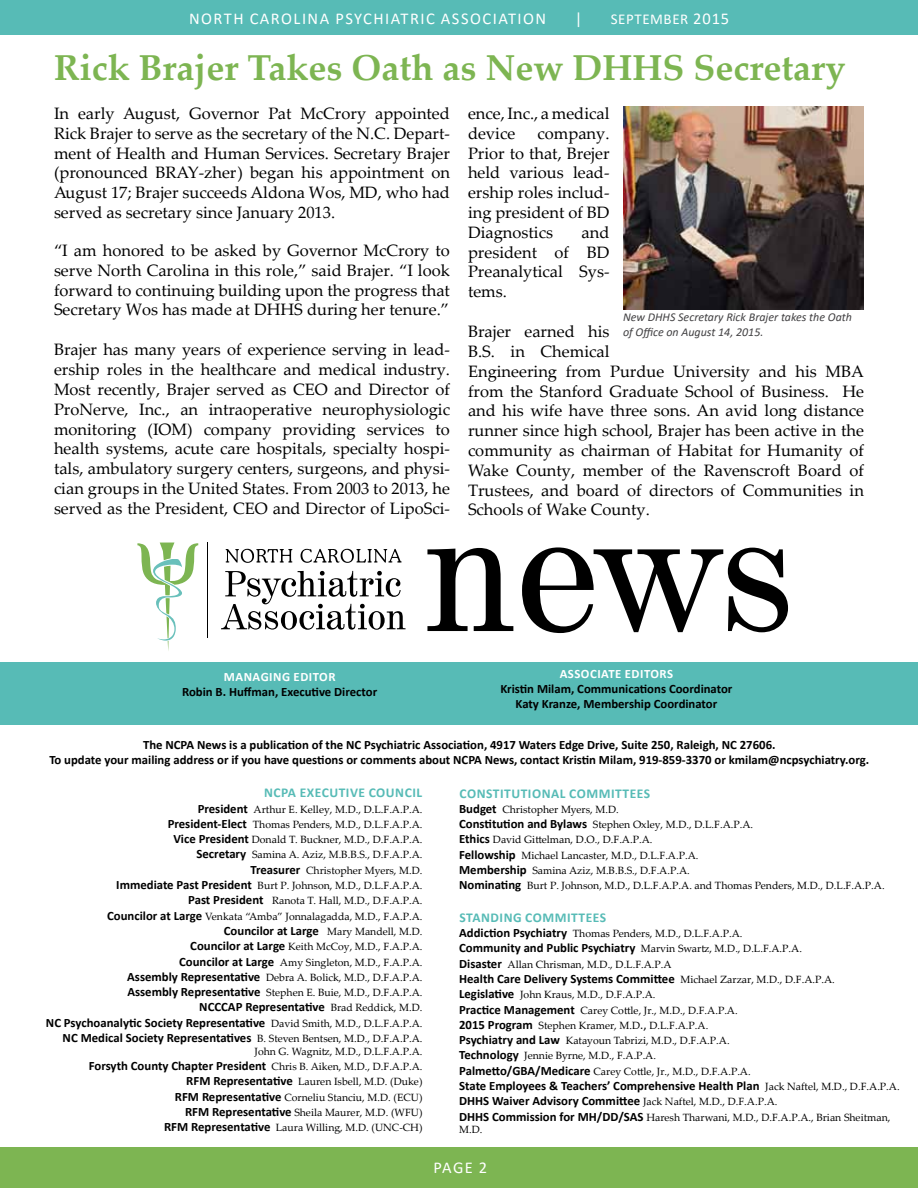
<style>
.page{position:relative;width:918px;height:1188px;background:#fff}
.page>*{position:absolute;margin:0;border:0;box-sizing:border-box;transform-origin:0 0}
.t1{font:700 36px "Palatino Linotype";color:#7db552}
.t2{font:16.5px/19.8px "Palatino Linotype";color:#000;text-align:justify}
.t3{font:16.5px "Calibri";letter-spacing:.09em;color:#fff}
.t4{font:15px "Calibri";letter-spacing:.04em;color:#fff}
.t5{font:700 13.5px "Calibri";letter-spacing:.04em;color:#57bbb6}
.t6{font:700 12.75px/15.3px "Calibri";color:#000;text-align:center}
.t7{font:700 12.75px "Calibri";letter-spacing:.04em;color:#fff}
.t8{font:italic 12px/14.4px "Calibri";color:#414042}
.t9{font:10.5px/15.3px "Palatino Linotype";color:#000}
.s1{font-size:16.5px}
.s2{font-family:"Calibri";font-weight:700;font-size:12.75px}
.s3{font-family:"Palatino Linotype";font-weight:400;font-size:10.5px}
.s4{font-family:"Calibri";font-size:12.75px}
</style>
<div class="page">
<div style="left:0;top:1148px;width:918px;height:40px;background:#7db552"></div>
<div style="left:0;top:0;width:918px;height:34px;background:#57bbb6"></div>
<svg style="left:221px;top:571px;width:185px;height:59px"></svg>
<svg style="left:226px;top:549px;width:66px;height:14px"></svg>
<svg style="left:301px;top:549px;width:101px;height:14px"></svg>
<svg style="left:137px;top:543px;width:61px;height:108px"></svg>
<hr style="left:207px;top:542px;width:1px;height:95px;background:#000">
<svg style="left:427px;top:547px;width:361px;height:86px"></svg>
<div style="left:0;top:662px;width:918px;height:63px;background:#57bbb6"></div>
<img style="left:623px;top:107px;width:241px;height:203px">
<h2 class="t3" style="left:189px;top:7px;width:12px">NORTH</h2>
<h2 class="t3" style="left:250px;top:7px;width:298px">CARO LINA PSYCHIATRIC ASSOCIATION</h2>
<h2 class="t3" style="left:575px;top:7px;width:9px">|</h2>
<h3 class="t4" style="left:611px;top:8px;width:120px">SEPTEMBER <span class="s1">2015</span></h3>
<h1 class="t1" style="left:54px;top:43px;width:576px">Rick Brajer Takes Oath as New DHHS</h1>
<h1 class="t1" style="left:693px;top:43px;width:153px">Secretary</h1>
<p class="t2" style="left:54px;top:103px;width:398px">In early August, Governor Pat McCrory appointed Rick Brajer to serve as the secretary of the N.C. Depart&shy;ment of Health and Human Services. Secretary Brajer (pronounced BRAY-zher) began his appointment on August 17; Brajer succeeds Aldona Wos, MD, who had served as secretary since January 2013.</p>
<h2 class="t2" style="left:54px;top:240px;width:398px">“I am honored to be asked by Governor McCrory to serve North Carolina in this role,” said Brajer. “I look forward to continuing building upon the progress that Secretary Wos has made at DHHS during her tenure.”</h2>
<p class="t2" style="left:54px;top:339px;width:398px">Brajer has many years of experience serving in lead&shy;ership roles in the healthcare and medical industry.<br>Most recently, Brajer served as CEO and Director of ProNerve, Inc., an intraoperative neurophysiologic monitoring (IOM) company providing services to health systems, acute care hospitals, specialty hospi&shy;tals, ambulatory surgery centers, surgeons, and physi&shy;cian groups in the United States. From 2003 to 2013, he served as the President, CEO and Director of LipoSci-</p>
<h2 class="t2" style="left:468px;top:103px;width:143px">ence, Inc., a medical device</h2>
<h2 class="t2" style="left:468px;top:123px;width:143px;text-indent:70px">company.<br>Prior to that, Brejer held various lead&shy;ership roles includ&shy;ing president of BD Diagnostics</h2>
<h2 class="t2" style="left:468px;top:222px;width:143px;text-indent:114px">and president of BD Preanalytical Sys&shy;tems.</h2>
<p class="t2" style="left:468px;top:321px;width:398px;text-align:left">Brajer earned his<br>B.S. in Chemical<br>Engineering from Purdue University and his MBA from the Stanford Graduate School of Business. He and his wife have three sons. An avid long distance runner since high school, Brajer has been active in the community as chairman of Habitat for Humanity of Wake County, member of the Ravenscroft Board of Trustees, and board of directors of Communities in Schools of Wake County.</p>
<p class="t8" style="left:623px;top:309px;width:231px">New DHHS Secretary Rick Brajer takes the Oath of Office on August 14, 2015.</p>
<p class="t7" style="left:560px;top:664px;width:115px">associate Editors</p>
<p class="t6" style="left:500px;top:681px;width:234px">Kristin Milam, Communications Coordinator<br>Katy Kranze, Membership Coordinator</p>
<p class="t6" style="left:49px;top:737px;width:821px">The NCPA News is a publication of the NC Psychiatric Association, 4917 Waters Edge Drive, Suite 250, Raleigh, NC 27606.<br>To update your mailing address or if you have questions or comments about NCPA News, contact Kristin Milam, 919-859-3370 or kmilam@ncpsychiatry.org.</p>
<p class="t5" style="left:264px;top:783px;width:160px">NCPA Executive Counci l</p>
<p class="t9" style="left:107px;top:801px;width:317px;text-align:right"><span class="s2">President</span> Arthur E. Kelley, M.D., D.L.F.A.P.A.<br><span class="s2">President-Elect</span> Thomas Penders, M.D., D.L.F.A.P.A.<br><span class="s2">Vice President</span> Donald T. Buckner, M.D., D.F.A.P.A.<br><span class="s2">Secretary</span> Samina A. Aziz, M.B.B.S., D.F.A.P.A.<br><span class="s2">Treasurer</span> Christopher Myers, M.D.<br><span class="s2">Immediate Past President</span> Burt P. Johnson, M.D., D.L.F.A.P.A.<br><span class="s2">Past President</span> Ranota T. Hall, M.D., D.F.A.P.A.<br><span class="s2">Councilor at Large</span> Venkata “Amba” Jonnalagadda, M.D., F.A.P.A.</p>
<p class="t6" style="left:224px;top:923px;width:200px">Councilor at Large <span class="s3">Mary Mandell, M.D.</span></p>
<p class="t9" style="left:127px;top:939px;width:297px;text-align:right"><span class="s2">Councilor at Large</span> Keith McCoy, M.D., F.A.P.A.<br><span class="s2">Councilor at Large</span> Amy Singleton, M.D., F.A.P.A.<br><span class="s2">Assembly Representative</span> Debra A. Bolick, M.D., D.F.A.P.A.<br><span class="s2">Assembly Representative</span> Stephen E. Buie, M.D., D.F.A.P.A.</p>
<p class="t6" style="left:46px;top:999px;width:378px;text-align:right">NCCCAP Representative <span class="s3">Brad Reddick, M.D.<br></span>NC Psychoanalytic Society Representative <span class="s3">David Smith, M.D., D.L.F.A.P.A.<br></span>NC Medical Society Representatives <span class="s3">B. Steven Bentsen, M.D., D.F.A.P.A.</span></p>
<p class="t9" style="left:255px;top:1043px;width:169px">John G. Wagnitz, M.D., D.L.F.A.P.A.</p>
<p class="t6" style="left:89px;top:1058px;width:335px">Forsyth County Chapter President <span class="s3">Chris B. Aiken, M.D., D.F.A.P.A.</span></p>
<p class="t9" style="left:164px;top:1074px;width:260px;text-align:right"><span class="s2">RFM Representative</span> Lauren Isbell, M.D. (Duke)<br><span class="s2">RFM Representative</span> Corneliu Stanciu, M.D. (ECU)<br><span class="s2">RFM Representative</span> Sheila Maurer, M.D. (WFU)<br><span class="s2">RFM Representative</span> Laura Willing, M.D. (UNC-CH)</p>
<p class="t7" style="left:224px;top:667px;width:21px">managing</p>
<p class="t7" style="left:294px;top:667px;width:43px">Editor</p>
<p class="t6" style="left:182px;top:684px;width:197px">Robin B. Huffman, Executive Director</p>
<p class="t5" style="left:459px;top:783px;width:192px">Constitutional Committees</p>
<p class="t9" style="left:459px;top:801px;width:427px"><span class="s2">Budget</span> Christopher Myers, M.D.<br><span class="s2">Constitution and Bylaws</span> Stephen Oxley, M.D., D.L.F.A.P.A.<br><span class="s2">Ethics</span> David Gittelman, D.O., D.F.A.P.A.<br><span class="s2">Fellowship</span> Michael Lancaster, M.D., D.L.F.A.P.A.<br><span class="s2">Membership</span> Samina Aziz, M.B.B.S., D.F.A.P.A.<br><span class="s2">Nominating</span> Burt P. Johnson, M.D., D.L.F.A.P.A. and Thomas Penders, M.D., D.L.F.A.P.A.</p>
<p class="t5" style="left:459px;top:908px;width:48px">stan ding</p>
<p class="t5" style="left:525px;top:908px;width:83px">Committees</p>
<p class="t9" style="left:459px;top:925px;width:344px"><span class="s2">Addiction Psychiatry</span> Thomas Penders, M.D., D.L.F.A.P.A.<br><span class="s2">Community and Public Psychiatry</span> Marvin Swartz, M.D., D.L.F.A.P.A.<br><span class="s2">Disaster</span> Allan Chrisman, M.D., D.L.F.A.P.A</p>
<p class="t6" style="left:459px;top:971px;width:377px">Health Care Delivery Systems Committee <span class="s3">Michael Zarzar, M.D., D.F.A.P.A.</span></p>
<p class="t9" style="left:459px;top:987px;width:293px"><span class="s2">Legislative</span> John Kraus, M.D., D.F.A.P.A.<br><span class="s2">Practice Management</span> Carey Cottle, Jr., M.D., D.F.A.P.A.<br><span class="s2">2015 Program</span> Stephen Kramer, M.D<span class="s4">.,</span> D.L.F.A.P.A.<br><span class="s2">Psychiatry and Law</span> Katayoun Tabrizi, M.D., D.F.A.P.A.<br><span class="s2">Technology</span> Jennie Byrne, M.D., F.A.P.A.<br><span class="s2">Palmetto/GBA/Medicare</span> Carey Cottle, Jr., M.D., D.F.A.P.A.</p>
<p class="t6" style="left:459px;top:1078px;width:442px;text-align:left">State Employees &amp; Teachers’ Comprehensive Health Plan <span class="s3">Jack Naftel, M.D., D.F.A.P.A.<br></span>DHHS Waiver Advisory Committee <span class="s3">Jack Naftel, M.D., D.F.A.P.A.</span></p>
<p class="t9" style="left:459px;top:1110px;width:433px;line-height:12.6px"><span class="s2">DHHS Commission for MH/DD/SAS</span> Haresh Tharwani, M.D., D.F.A.P.A., Brian Sheitman,<br>M.D.</p>
<h2 class="t3" style="left:433px;top:1156px;width:55px">PAGE 2</h2>
</div>
